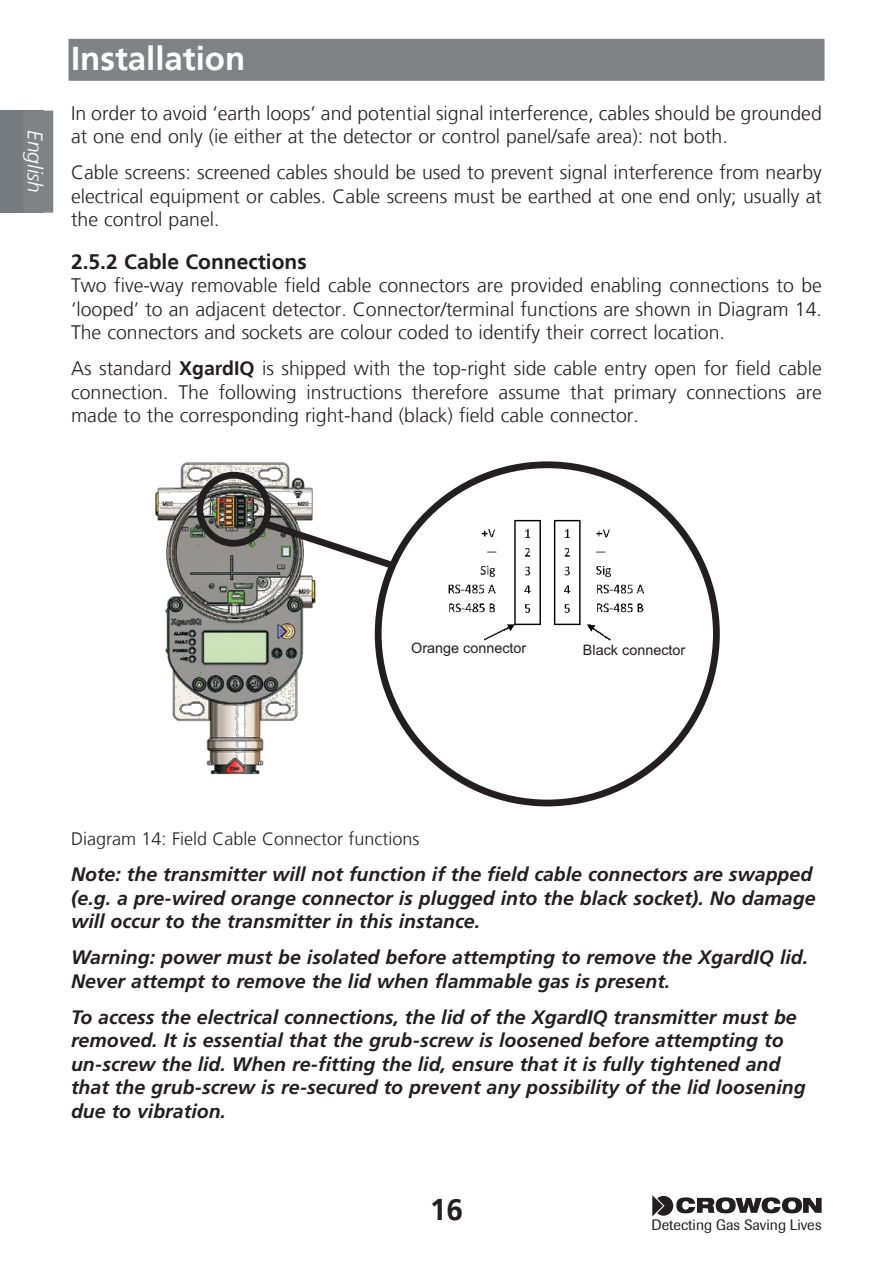
<style>
.page{position:relative;width:893px;height:1263px;background:#fff}
.page>*{position:absolute;margin:0;border:0;box-sizing:border-box;transform-origin:0 0}
.t1{font:700 33px "Frutiger LT";color:#fff}
.t2{font:700 30px "Frutiger LT";color:#231f20}
.t3{font:700 21px "Frutiger LT";color:#231f20}
.t4{font:italic 300 21px "Frutiger LT";color:#fff}
.t5{font:300 19.5px/23.4px "Frutiger LT";color:#231f20;text-align:justify}
.t6{font:italic 700 19.5px/23.4px "Frutiger";color:#231f20}
.t7{font:300 18px "Frutiger LT";color:#231f20}
.t8{font:15px "Imago";color:#231f20}
.t9{font:14.4px "Arial";color:#231f20}
.s1{font-weight:700}
</style>
<div class="page">
<div style="left:68px;top:39px;width:756px;height:42px;background:#808285"></div>
<svg style="left:652px;top:1195px;width:170px;height:21px"></svg>
<div style="left:0;top:111px;width:43px;height:102px;background:#767b7f"></div>
<div style="left:23px;top:111px;width:30px;height:102px;background:#808285"></div>
<img style="left:155px;top:462px;width:161px;height:313px">
<img style="left:374px;top:513px;width:346px;height:151px">
<div style="left:196px;top:472px;width:75px;height:75px;border:7px solid #231f20;border-radius:50%"></div>
<svg style="left:256px;top:515px;width:145px;height:59px"></svg>
<div style="left:387px;top:639px;width:91px;height:14px;background:#fff"></div>
<div style="left:611px;top:640px;width:94px;height:15px;background:#fff"></div>
<div style="left:596px;top:543px;width:20px;height:18px;background:#fff"></div>
<div style="left:477px;top:543px;width:19px;height:18px;background:#fff"></div>
<p class="t4" style="left:47px;top:130px;width:65px;rotate:90deg">English</p>
<h1 class="t1" style="left:71px;top:39px;width:176px">Installation</h1>
<p class="t5" style="left:71px;top:102px;width:752px">In order to avoid ‘earth loops’ and potential signal interference, cables should be grounded at one end only (ie either at the detector or control panel/safe area): not both.</p>
<p class="t5" style="left:71px;top:161px;width:752px">Cable screens: screened cables should be used to prevent signal interference from nearby electrical equipment or cables. Cable screens must be earthed at one end only; usually at the control panel.</p>
<p class="t3" style="left:71px;top:249px;width:237px">2.5.2 Cable Connections</p>
<p class="t5" style="left:71px;top:274px;width:752px">Two five-way removable field cable connectors are provided enabling connections to be ‘looped’ to an adjacent detector. Connector/terminal functions are shown in Diagram 14.<br>The connectors and sockets are colour coded to identify their correct location.</p>
<p class="t5" style="left:71px;top:357px;width:752px">As standard <span class="s1">XgardIQ</span> is shipped with the top-right side cable entry open for field cable connection. The following instructions therefore assume that primary connections are made to the corresponding right-hand (black) field cable connector.</p>
<p class="t7" style="left:487px;top:540px;width:10px">–</p>
<p class="t7" style="left:596px;top:540px;width:10px">–</p>
<p class="t9" style="left:411px;top:639px;width:117px">Orange connector</p>
<p class="t9" style="left:583px;top:640px;width:104px">Black connector</p>
<p class="t7" style="left:71px;top:829px;width:350px">Diagram 14: Field Cable Connector functions</p>
<p class="t6" style="left:71px;top:863px;width:746px">Note: the transmitter will not function if the field cable connectors are swapped (e.g. a pre-wired orange connector is plugged into the black socket). No damage will occur to the transmitter in this instance.</p>
<p class="t6" style="left:71px;top:946px;width:739px">Warning: power must be isolated before attempting to remove the XgardIQ lid.<br>Never attempt to remove the lid when flammable gas is present.</p>
<p class="t6" style="left:71px;top:1005px;width:736px">To access the electrical connections, the lid of the XgardIQ transmitter must be removed. It is essential that the grub-screw is loosened before attempting to un-screw the lid. When re-fitting the lid, ensure that it is fully tightened and that the grub-screw is re-secured to prevent any possibility of the lid loosening due to vibration.</p>
<h2 class="t2" style="left:430px;top:1192px;width:35px">16</h2>
<p class="t8" style="left:651px;top:1216px;width:172px">Detecting Gas Saving Lives</p>
</div>
